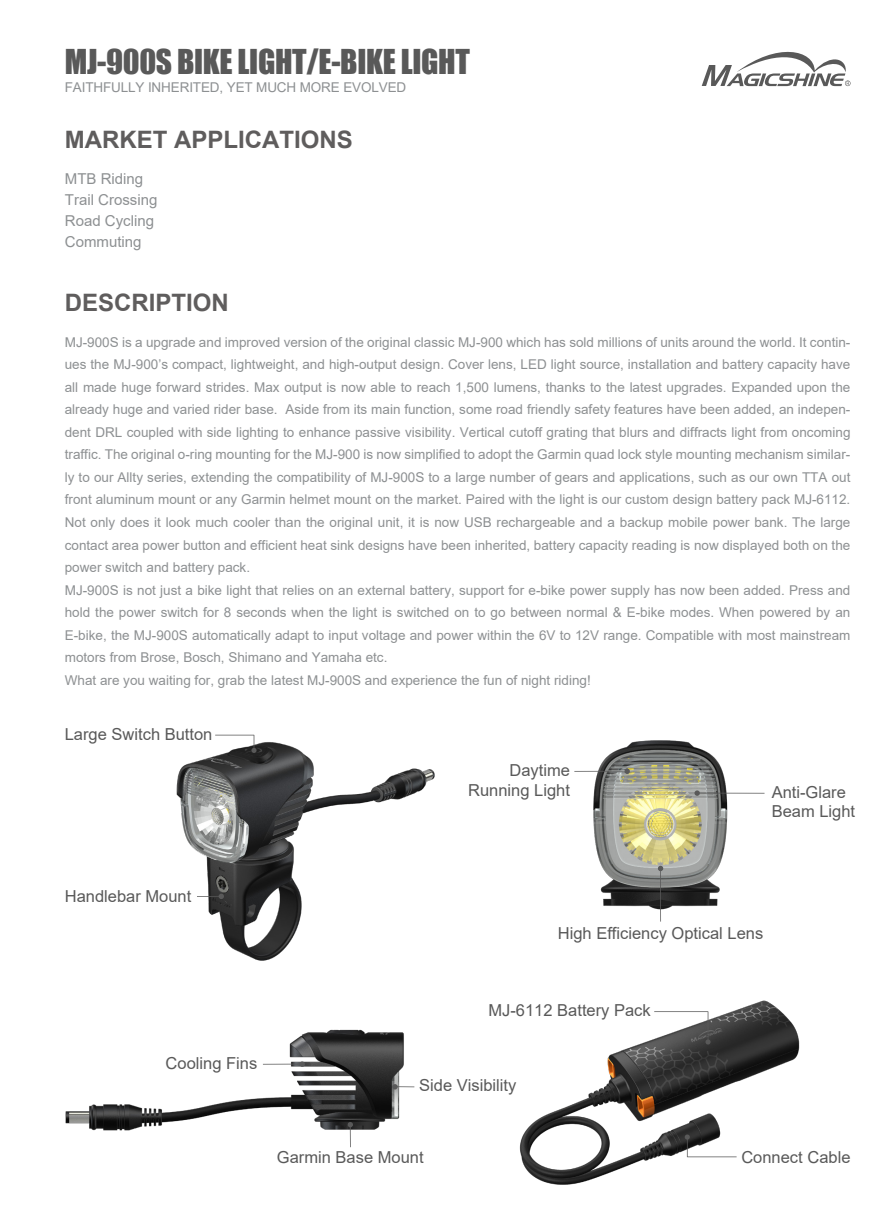
<style>
.page{position:relative;width:893px;height:1212px;background:#fff}
.page>*{position:absolute;margin:0;border:0;box-sizing:border-box;transform-origin:0 0}
.t1{font:31.5px "Impact";letter-spacing:-.01em;color:#595959}
.t2{font:700 24px "Arial";color:#5f5d5d}
.t3{font:16.5px/19.8px "Arial";color:#595959}
.t4{font:15px/21px "Arial";color:#8d9092}
.t5{font:13.5px/22.5px "Arial";color:#8d9092}
</style>
<div class="page">
<img style="left:593px;top:740px;width:135px;height:170px">
<img style="left:519px;top:1000px;width:281px;height:185px">
<img style="left:65px;top:1029px;width:339px;height:102px">
<img style="left:176px;top:742px;width:259px;height:219px">
<svg style="left:654px;top:1011px;width:57px;height:33px"></svg>
<svg style="left:685px;top:1134px;width:52px;height:23px"></svg>
<svg style="left:215px;top:735px;width:42px;height:18px"></svg>
<svg style="left:694px;top:790px;width:70px;height:6px"></svg>
<svg style="left:392px;top:1084px;width:22px;height:5px"></svg>
<svg style="left:348px;top:1122px;width:5px;height:25px"></svg>
<svg style="left:197px;top:894px;width:27px;height:5px"></svg>
<svg style="left:574px;top:768px;width:56px;height:6px"></svg>
<svg style="left:263px;top:1061px;width:42px;height:6px"></svg>
<svg style="left:702px;top:51px;width:148px;height:35px"></svg>
<svg style="left:658px;top:866px;width:5px;height:55px"></svg>
<h1 class="t1" style="left:65px;top:37px;width:407px">MJ-900S BIKE LIGHT/E-BIKE LIGHT</h1>
<p class="t5" style="left:65px;top:75px;width:343px">FAITHFULLY INHERITED, YET MUCH MORE EVOLVED</p>
<h2 class="t2" style="left:65px;top:122px;width:289px">MARKET APPLICATIONS</h2>
<p class="t4" style="left:65px;top:168px;width:94px">MTB Riding<br>Trail Crossing<br>Road Cycling<br>Commuting</p>
<h2 class="t2" style="left:65px;top:285px;width:166px">DESCRIPTION</h2>
<p class="t5" style="left:65px;top:331px;width:787px">MJ-900S is a upgrade and improved version of the original classic MJ-900 which has sold millions of units around the world. It contin&shy;ues the MJ-900’s compact, lightweight, and high-output design. Cover lens, LED light source, installation and battery capacity have all made huge forward strides. Max output is now able to reach 1,500 lumens, thanks to the latest upgrades. Expanded upon the already huge and varied rider base. Aside from its main function, some road friendly safety features have been added, an indepen&shy;dent DRL coupled with side lighting to enhance passive visibility. Vertical cutoff grating that blurs and diffracts light from oncoming traffic. The original o-ring mounting for the MJ-900 is now simplified to adopt the Garmin quad lock style mounting mechanism similar&shy;ly to our Allty series, extending the compatibility of MJ-900S to a large number of gears and applications, such as our own TTA out front aluminum mount or any Garmin helmet mount on the market. Paired with the light is our custom design battery pack MJ-6112.<br>Not only does it look much cooler than the original unit, it is now USB rechargeable and a backup mobile power bank. The large contact area power button and efficient heat sink designs have been inherited, battery capacity reading is now displayed both on the power switch and battery pack.<br>MJ-900S is not just a bike light that relies on an external battery, support for e-bike power supply has now been added. Press and hold the power switch for 8 seconds when the light is switched on to go between normal &amp; E-bike modes. When powered by an E-bike, the MJ-900S automatically adapt to input voltage and power within the 6V to 12V range. Compatible with most mainstream motors from Brose, Bosch, Shimano and Yamaha etc.<br>What are you waiting for, grab the latest MJ-900S and experience the fun of night riding!</p>
<p class="t3" style="left:65px;top:724px;width:149px">Large Switch Button</p>
<p class="t3" style="left:468px;top:760px;width:103px;text-align:right">Daytime<br>Running Light</p>
<p class="t3" style="left:772px;top:782px;width:85px">Anti-Glare<br>Beam Light</p>
<p class="t3" style="left:65px;top:886px;width:128px">Handlebar Mount</p>
<p class="t3" style="left:558px;top:923px;width:207px">High Efficiency Optical Lens</p>
<p class="t3" style="left:166px;top:1053px;width:93px">Cooling Fins</p>
<p class="t3" style="left:488px;top:1000px;width:164px">MJ-6112 Battery Pack</p>
<p class="t3" style="left:419px;top:1075px;width:99px">Side Visibility</p>
<p class="t3" style="left:277px;top:1147px;width:148px">Garmin Base Mount</p>
<p class="t3" style="left:741px;top:1147px;width:111px">Connect Cable</p>
</div>
